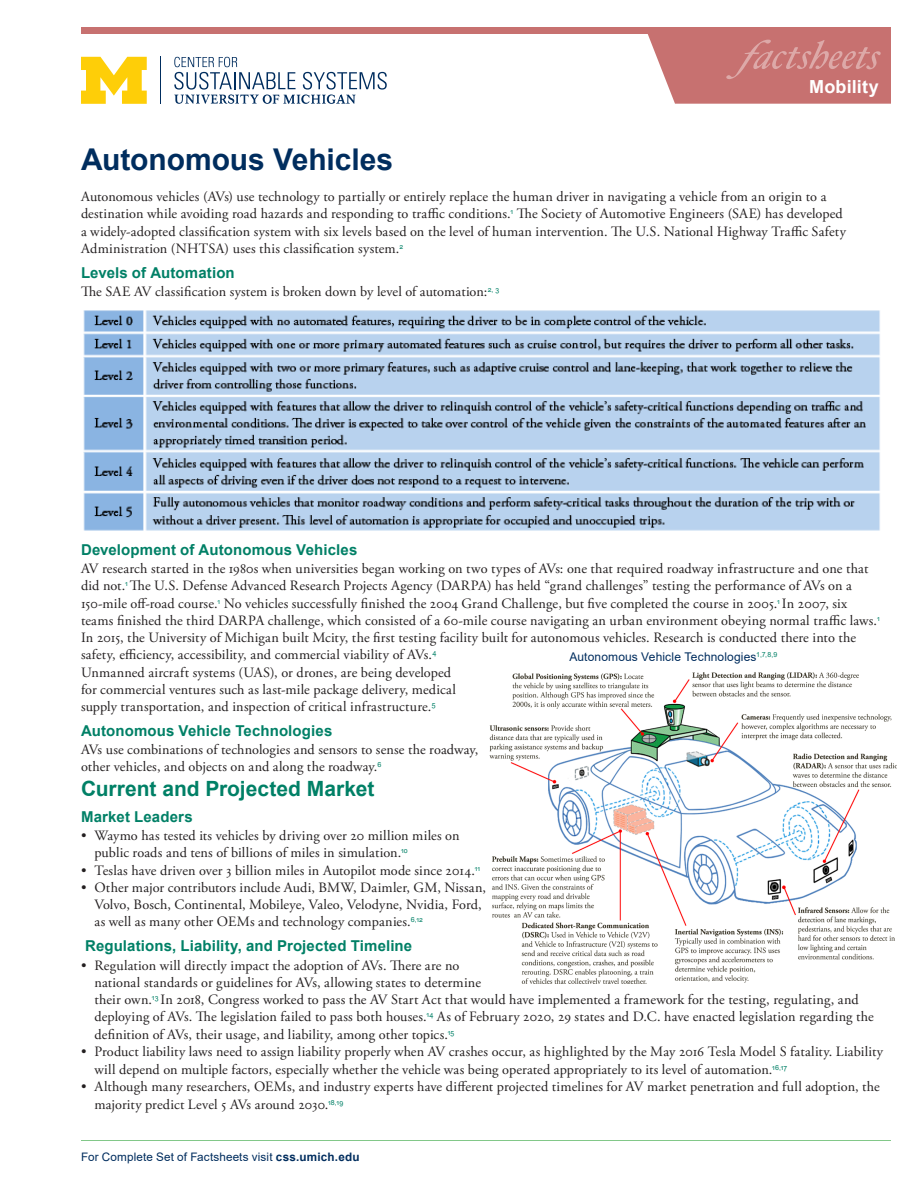
<style>
.page{position:relative;width:918px;height:1188px;background:#fff}
.page>*{position:absolute;margin:0;border:0;box-sizing:border-box;transform-origin:0 0}
.t1{font:700 30px "Arial";letter-spacing:-.005em;color:#002d5e}
.sub_head{font:700 21px "Arial";color:#008066}
.t2{font:700 18px "Arial";letter-spacing:.01em;color:#fff}
.sub_head-2{font:700 15px "Arial";letter-spacing:.01em;color:#008066}
.bullets{font:14.25px/17.2px "Adobe Garamond Pro";letter-spacing:.01em;color:#231f20}
.chart_headline{font:12px "Arial";letter-spacing:.01em;color:#002d5e}
.folio{font:11.7px "Arial";letter-spacing:.01em;color:#002d5e}
.s1{font-weight:700}
</style>
<div class="page">
<div style="left:81px;top:27px;width:810px;height:7px;background:#c77170"></div>
<hr style="left:81px;top:1140px;width:810px;height:1px;background:#82c889">
<svg style="left:174px;top:57px;width:213px;height:47px"></svg>
<hr style="left:160px;top:57px;width:1px;height:47px;background:#002d5e">
<svg style="left:81px;top:57px;width:66px;height:47px"></svg>
<svg style="left:647px;top:34px;width:244px;height:70px;background:#cc7e7d"></svg>
<img style="left:489px;top:672px;width:408px;height:312px">
<img style="left:83px;top:310px;width:797px;height:221px">
<p class="t2" style="left:809px;top:74px;width:71px">Mobility</p>
<p class="t1" style="left:81px;top:139px;width:314px">Autonomous Vehicles</p>
<p class="bullets" style="left:81px;top:188px;width:767px">Autonomous vehicles (AVs) use technology to partially or entirely replace the human driver in navigating a vehicle from an origin to a destination while avoiding road hazards and responding to traffic conditions.<sup>1</sup> The Society of Automotive Engineers (SAE) has developed a widely-adopted classification system with six levels based on the level of human intervention. The U.S. National Highway Traffic Safety Administration (NHTSA) uses this classification system.<sup>2</sup></p>
<p class="sub_head-2" style="left:81px;top:262px;width:155px">Levels of Automation</p>
<p class="bullets" style="left:81px;top:283px;width:420px">The SAE AV classification system is broken down by level of automation:<sup>2,</sup> <sup>3</sup></p>
<p class="sub_head-2" style="left:81px;top:539px;width:278px">Development of Autonomous Vehicles</p>
<p class="bullets" style="left:81px;top:560px;width:800px">AV research started in the 1980s when universities began working on two types of AVs: one that required roadway infrastructure and one that did not.<sup>1</sup> The U.S. Defense Advanced Research Projects Agency (DARPA) has held “grand challenges” testing the performance of AVs on a 150-mile off-road course.<sup>1</sup> No vehicles successfully finished the 2004 Grand Challenge, but five completed the course in 2005.<sup>1</sup> In 2007, six teams finished the third DARPA challenge, which consisted of a 60-mile course navigating an urban environment obeying normal traffic laws.<sup>1<br></sup>In 2015, the University of Michigan built Mcity, the first testing facility built for autonomous vehicles. Research is conducted there into the safety, efficiency, accessibility, and commercial viability of AVs.<sup>4<br></sup>Unmanned aircraft systems (UAS), or drones, are being developed<br>for commercial ventures such as last-mile package delivery, medical<br>supply transportation, and inspection of critical infrastructure.<sup>5</sup></p>
<p class="sub_head-2" style="left:81px;top:720px;width:253px">Autonomous Vehicle Technologies</p>
<p class="bullets" style="left:81px;top:741px;width:399px">AVs use combinations of technologies and sensors to sense the roadway, other vehicles, and objects on and along the roadway.<sup>6</sup></p>
<p class="sub_head" style="left:81px;top:774px;width:295px">Current and Projected Market</p>
<p class="sub_head-2" style="left:81px;top:806px;width:113px">Market Leaders</p>
<p class="bullets" style="left:94px;top:828px;width:367px;text-indent:-14px">• Waymo has tested its vehicles by driving over 20 million miles on public roads and tens of billions of miles in simulation.<sup>10</sup></p>
<p class="bullets" style="left:81px;top:862px;width:401px">• Teslas have driven over 3 billion miles in Autopilot mode since 2014.<sup>11</sup></p>
<p class="bullets" style="left:95px;top:879px;width:393px;text-indent:-14px">• Other major contributors include Audi, BMW, Daimler, GM, Nissan,<br>Volvo, Bosch, Continental, Mobileye, Valeo, Velodyne, Nvidia, Ford, as well as many other OEMs and technology companies.<sup>6,12</sup></p>
<p class="sub_head-2" style="left:85px;top:935px;width:329px">Regulations, Liability, and Projected Timeline</p>
<p class="bullets" style="left:94px;top:957px;width:781px;text-indent:-14px">• Regulation will directly impact the adoption of AVs. There are no<br>national standards or guidelines for AVs, allowing states to determine<br>their own.<sup>13</sup> In 2018, Congress worked to pass the AV Start Act that would have implemented a framework for the testing, regulating, and deploying of AVs. The legislation failed to pass both houses.<sup>14</sup> As of February 2020, 29 states and D.C. have enacted legislation regarding the definition of AVs, their usage, and liability, among other topics.<sup>15</sup></p>
<p class="bullets" style="left:94px;top:1043px;width:790px;line-height:18px;text-indent:-14px">• Product liability laws need to assign liability properly when AV crashes occur, as highlighted by the May 2016 Tesla Model S fatality. Liability will depend on multiple factors, especially whether the vehicle was being operated appropriately to its level of automation.<sup>16,17</sup></p>
<p class="bullets" style="left:94px;top:1078px;width:787px;line-height:18px;text-indent:-14px">• Although many researchers, OEMs, and industry experts have different projected timelines for AV market penetration and full adoption, the majority predict Level 5 AVs around 2030.<sup>18,19</sup></p>
<p class="chart_headline" style="left:569px;top:649px;width:210px">Autonomous Vehicle Technologies<sup>1,7,8,9</sup></p>
<p class="folio" style="left:81px;top:1149px;width:280px">For Complete Set of Factsheets visit <span class="s1">css.umich.edu</span></p>
</div>
